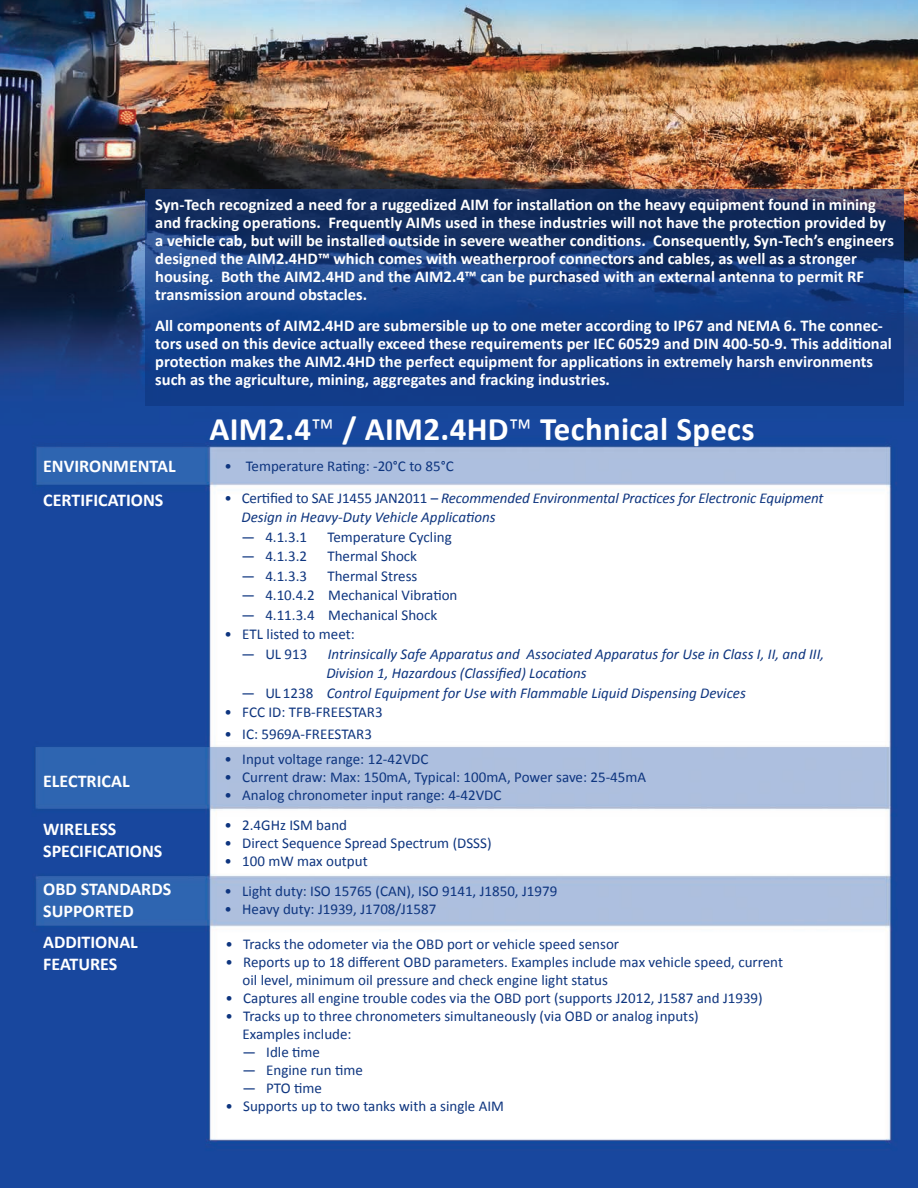
<style>
.page{position:relative;width:918px;height:1188px;background:#fff}
.page>*{position:absolute;margin:0;border:0;box-sizing:border-box;transform-origin:0 0}
.t1{font:700 33px "Calibri";letter-spacing:.01em;color:#fff}
.t2{font:700 18px/21.6px "Calibri";color:#fff}
.t3{font:700 16.5px/18px "Calibri";color:#fff}
.t4{font:15px/18px "Calibri";color:#0e357f}
.t5{font:italic 15px/19.5px "Calibri";color:#0e357f}
.s1{font-weight:300}
.s2{font-style:normal}
</style>
<div class="page">
<img style="left:0;top:0;width:918px;height:1188px">
<svg style="left:146px;top:190px;width:758px;height:216px;background:#15397b"></svg>
<p class="t3" style="left:155px;top:195px;width:740px">Syn-Tech recognized a need for a ruggedized AIM for installation on the heavy equipment found in mining and fracking operations. Frequently AIMs used in these industries will not have the protection provided by a vehicle cab, but will be installed outside in severe weather conditions. Consequently, Syn-Tech’s engineers designed the AIM2.4HD™ which comes with weatherproof connectors and cables, as well as a stronger housing. Both the AIM2.4HD and the AIM2.4™ can be purchased with an external antenna to permit RF transmission around obstacles.</p>
<p class="t3" style="left:155px;top:317px;width:738px">All components of AIM2.4HD are submersible up to one meter according to IP67 and NEMA 6. The connec&shy;tors used on this device actually exceed these requirements per IEC 60529 and DIN 400-50-9. This additional protection makes the AIM2.4HD the perfect equipment for applications in extremely harsh environments such as the agriculture, mining, aggregates and fracking industries.</p>
<h1 class="t1" style="left:210px;top:408px;width:547px">AIM2.4<span class="s1">™</span> / AIM2.4HD<span class="s1">™</span> Technical Specs</h1>
<p class="t2" style="left:43px;top:455px;width:134px">ENVIRONMENTAL</p>
<p class="t4" style="left:225px;top:457px;width:231px">• Temperature Rating: -20°C to 85°C</p>
<p class="t2" style="left:43px;top:490px;width:122px">CERTIFICATIONS</p>
<p class="t2" style="left:43px;top:770px;width:88px">ELECTRICAL</p>
<p class="t2" style="left:43px;top:818px;width:121px">WIRELESS<br>SPECIFICATIONS</p>
<p class="t5" style="left:242px;top:487px;width:584px;text-indent:-17px"><span class="s2">• Certified to SAE J1455 JAN2011 –</span> Recommended Environmental Practices for Electronic Equipment<br>Design in Heavy-Duty Vehicle Applications</p>
<p class="t4" style="left:242px;top:528px;width:67px">— 4.1.3.1</p>
<p class="t4" style="left:327px;top:528px;width:126px">Temperature Cycling</p>
<p class="t4" style="left:242px;top:547px;width:67px">— 4.1.3.2</p>
<p class="t4" style="left:327px;top:547px;width:91px">Thermal Shock</p>
<p class="t4" style="left:242px;top:567px;width:67px">— 4.1.3.3</p>
<p class="t4" style="left:327px;top:567px;width:92px">Thermal Stress</p>
<p class="t4" style="left:242px;top:586px;width:217px">— 4.10.4.2 Mechanical Vibration</p>
<p class="t4" style="left:242px;top:606px;width:197px">— 4.11.3.4 Mechanical Shock</p>
<p class="t4" style="left:225px;top:625px;width:132px">• ETL listed to meet:</p>
<p class="t4" style="left:242px;top:645px;width:67px">— UL 913</p>
<p class="t5" style="left:326px;top:643px;width:499px">Intrinsically Safe Apparatus and Associated Apparatus for Use in Class I, II, and III,<br>Division 1, Hazardous (Classified) Locations</p>
<p class="t5" style="left:242px;top:682px;width:506px"><span class="s2">— UL 1238</span> Control Equipment for Use with Flammable Liquid Dispensing Devices</p>
<p class="t4" style="left:225px;top:703px;width:160px">• FCC ID: TFB-FREESTAR3</p>
<p class="t4" style="left:225px;top:725px;width:149px">• IC: 5969A-FREESTAR3</p>
<p class="t4" style="left:225px;top:750px;width:205px">• Input voltage range: 12-42VDC</p>
<p class="t4" style="left:225px;top:768px;width:423px">• Current draw: Max: 150mA, Typical: 100mA, Power save: 25-45mA</p>
<p class="t4" style="left:225px;top:786px;width:278px">• Analog chronometer input range: 4-42VDC</p>
<p class="t4" style="left:225px;top:816px;width:124px">• 2.4GHz ISM band</p>
<p class="t4" style="left:225px;top:834px;width:269px">• Direct Sequence Spread Spectrum (DSSS)</p>
<p class="t4" style="left:225px;top:852px;width:145px">• 100 mW max output</p>
<p class="t2" style="left:43px;top:878px;width:130px">OBD STANDARDS<br>SUPPORTED</p>
<p class="t4" style="left:225px;top:882px;width:334px">• Light duty: ISO 15765 (CAN), ISO 9141, J1850, J1979</p>
<p class="t4" style="left:225px;top:900px;width:213px">• Heavy duty: J1939, J1708/J1587</p>
<p class="t2" style="left:43px;top:932px;width:96px">ADDITIONAL<br>FEATURES</p>
<p class="t4" style="left:226px;top:935px;width:395px">• Tracks the odometer via the OBD port or vehicle speed sensor</p>
<p class="t4" style="left:243px;top:953px;width:542px;text-indent:-17px">• Reports up to 18 different OBD parameters. Examples include max vehicle speed, current oil level, minimum oil pressure and check engine light status</p>
<p class="t4" style="left:226px;top:989px;width:539px">• Captures all engine trouble codes via the OBD port (supports J2012, J1587 and J1939)</p>
<p class="t4" style="left:243px;top:1007px;width:458px;text-indent:-17px">• Tracks up to three chronometers simultaneously (via OBD or analog inputs)<br>Examples include:</p>
<p class="t4" style="left:243px;top:1043px;width:79px">— Idle time</p>
<p class="t4" style="left:243px;top:1061px;width:122px">— Engine run time</p>
<p class="t4" style="left:243px;top:1079px;width:81px">— PTO time</p>
<p class="t4" style="left:226px;top:1097px;width:280px">• Supports up to two tanks with a single AIM</p>
</div>
